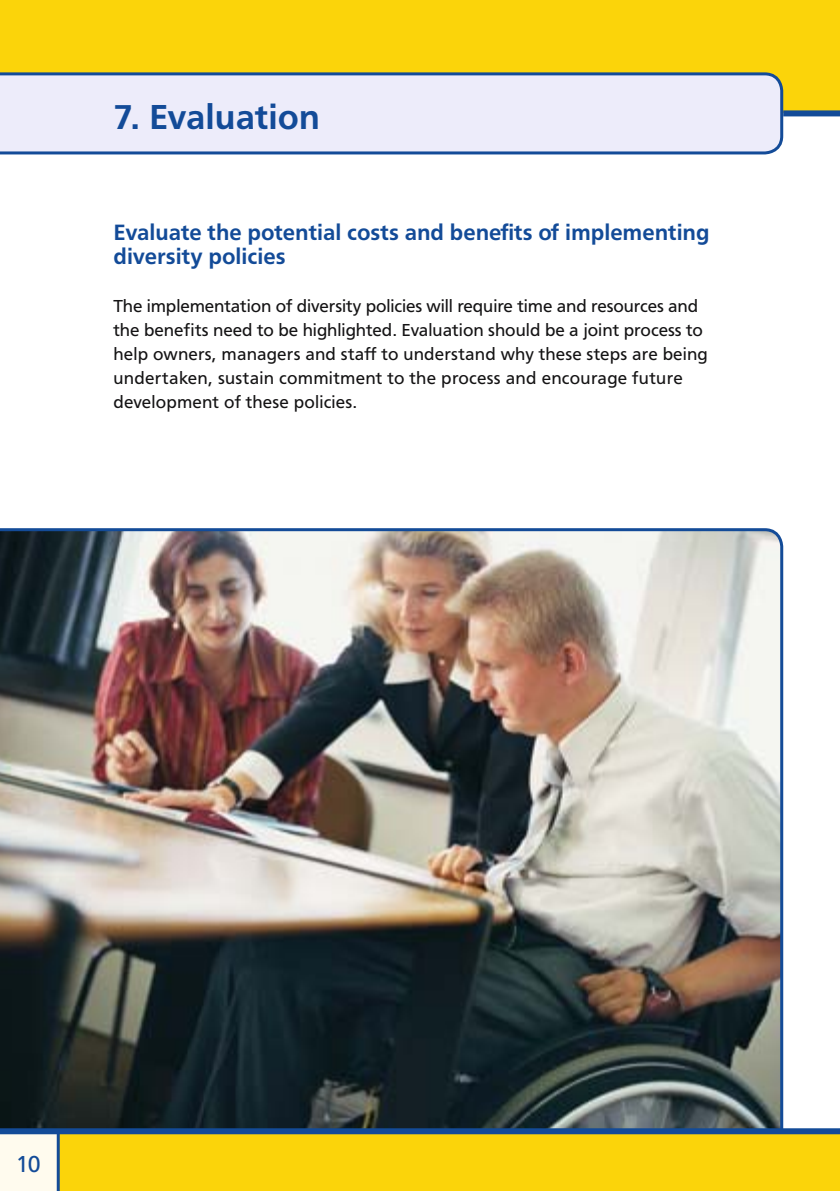
<style>
.page{position:relative;width:840px;height:1191px;background:#fff}
.page>*{position:absolute;margin:0;border:0;box-sizing:border-box;transform-origin:0 0}
.t1{font:500 36px "F015 TOT";color:#134b98}
.t2{font:24px "F015 TOT";color:#134b98}
.t3{font:500 23px/24px "F015 TOT";color:#134b98}
.t4{font:18px/24px "F015 TOT";color:#141314}
</style>
<div class="page">
<img style="left:0;top:528px;width:784px;height:600px">
<div style="left:0;top:1134px;width:839px;height:57px;background:#fbd40a"></div>
<div style="left:0;top:1134px;width:57px;height:57px;background:#fffbee"></div>
<div style="left:0;top:1128px;width:839px;height:6px;background:#134b98"></div>
<hr style="left:57px;top:1131px;width:3px;height:60px;background:#134b98">
<div style="left:0;top:1px;width:839px;height:112px;background:#fbd40a"></div>
<svg style="left:0;top:72px;width:784px;height:83px;background:#dcdff1"></svg>
<div style="left:782px;top:110px;width:57px;height:6px;background:#134b98"></div>
<h1 class="t1" style="left:113px;top:96px;width:208px">7. Evaluation</h1>
<p class="t3" style="left:113px;top:220px;width:597px">Evaluate the potential costs and benefits of implementing diversity policies</p>
<p class="t4" style="left:113px;top:294px;width:595px">The implementation of diversity policies will require time and resources and the benefits need to be highlighted. Evaluation should be a joint process to help owners, managers and staff to understand why these steps are being undertaken, sustain commitment to the process and encourage future development of these policies.</p>
<h2 class="t2" style="left:16px;top:1149px;width:26px">10</h2>
</div>
